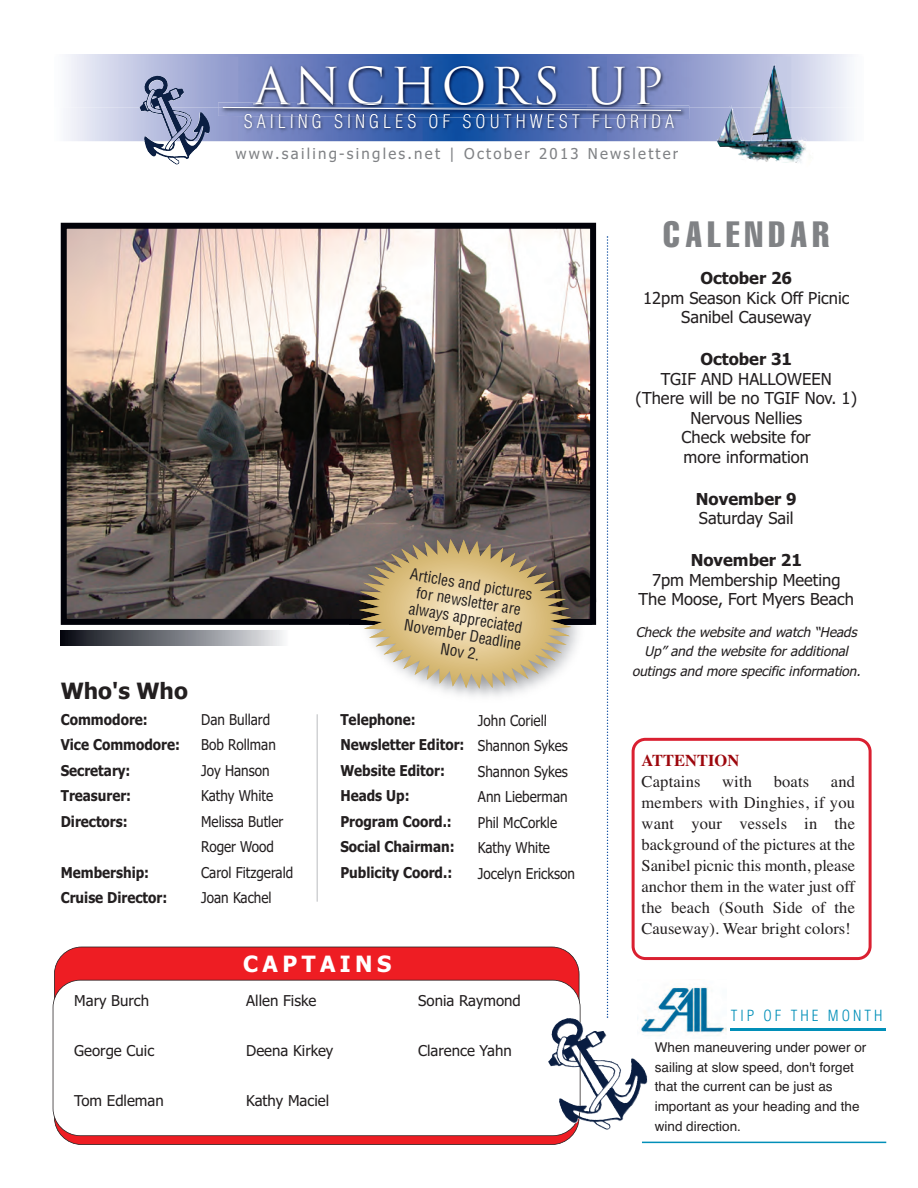
<style>
.page{position:relative;width:918px;height:1188px;background:#fff}
.page>*{position:absolute;margin:0;border:0;box-sizing:border-box;transform-origin:0 0}
.t1{font:49.5px "Trajan";letter-spacing:.1em;color:#fff}
.t2{font:extra-condensed 36px "Helvetica";letter-spacing:.15em;color:#808285}
.t3{font:700 22.5px "Tahoma";letter-spacing:.2em;color:#fff}
.t4{font:700 22.5px "Tahoma";color:#231f20}
.t5{font:300 condensed 18px "Helvetica";letter-spacing:.225em;color:#fff}
.t6{font:16.5px/21px "Times";letter-spacing:.01em;color:#231f20;text-align:justify}
.t7{font:16.5px/19.5px "Tahoma";color:#231f20;text-align:center}
.t8{font:700 16.5px "Tahoma";color:#231f20}
.t9{font:700 16.5px "Times";color:#9d070d}
.t10{font:condensed 15.45px/17.1px "Helvetica";color:#231f20;text-align:center}
.t11{font:700 15px/25.5px "Tahoma";color:#231f20;scale:.9 1}
.t12{font:15px/25.5px "Tahoma";color:#231f20;scale:.9 1}
.t13{font:15px "Tahoma";color:#231f20}
.t14{font:15px "Tahoma";letter-spacing:.15em;color:#808285}
.t15{font:300 condensed 15px "Helvetica";letter-spacing:.2em;color:#018fb8}
.t16{font:13.5px/19.6px "Helvetica";color:#231f20}
.t17{font:italic 13.5px/19.5px "Tahoma";color:#231f20;text-align:center}
</style>
<div class="page">
<svg style="left:607px;top:236px;width:1px;height:782px"></svg>
<img style="left:66px;top:55px;width:786px;height:2px">
<img style="left:68px;top:57px;width:782px;height:86px">
<img style="left:66px;top:107px;width:784px;height:34px">
<img style="left:218px;top:102px;width:471px;height:17px">
<img style="left:253px;top:103px;width:181px;height:2px">
<img style="left:244px;top:114px;width:267px;height:5px">
<svg style="left:222px;top:107px;width:460px;height:4px;background:#7889b1"></svg>
<img style="left:717px;top:105px;width:19px;height:37px">
<img style="left:163px;top:77px;width:37px;height:72px">
<div style="left:54px;top:947px;width:525px;height:198px;background:#ee1d23;border-radius:27px"></div>
<div style="left:54px;top:947px;width:525px;height:198px;border:2px solid #231f20;border-radius:28px"></div>
<div style="left:53px;top:980px;width:527px;height:156px;background:#fff;border-radius:27px"></div>
<div style="left:53px;top:980px;width:528px;height:156px;border:2px solid #231f20;border-radius:28px"></div>
<img style="left:576px;top:1019px;width:56px;height:92px">
<hr style="left:316px;top:714px;width:2px;height:188px;background:#d1d2d4">
<img style="left:68px;top:230px;width:521px;height:388px">
<div style="left:61px;top:223px;width:535px;height:402px;border:6px solid #010209"></div>
<img style="left:61px;top:630px;width:222px;height:16px">
<hr style="left:730px;top:1028px;width:156px;height:3px;background:#018fb8">
<hr style="left:642px;top:1142px;width:244px;height:1px;background:#018fb8">
<img style="left:637px;top:986px;width:90px;height:50px">
<svg style="left:632px;top:738px;width:240px;height:222px"></svg>
<img style="left:596px;top:553px;width:1px;height:49px">
<img style="left:512px;top:714px;width:34px;height:7px">
<img style="left:349px;top:552px;width:247px;height:73px">
<img style="left:350px;top:514px;width:240px;height:105px">
<svg style="left:359px;top:539px;width:212px;height:150px;background:#c7b58f"></svg>
<h1 class="t1" style="left:254px;top:58px;width:411px">ANCHORS UP</h1>
<p class="t5" style="left:244px;top:114px;width:432px">SAILING SINGLES OF SOUTHWEST FLORIDA</p>
<p class="t14" style="left:236px;top:148px;width:444px">www.sailing-singles.net | October 2013 Newsletter</p>
<h3 class="t4" style="left:61px;top:681px;width:129px">Who's Who</h3>
<p class="t11" style="left:61px;top:708px;width:134px">Commodore:<br>Vice Commodore:<br>Secretary:<br>Treasurer:<br>Directors:</p>
<p class="t11" style="left:61px;top:861px;width:120px">Membership:<br>Cruise Director:</p>
<p class="t12" style="left:201px;top:708px;width:104px">Dan Bullard<br>Bob Rollman<br>Joy Hanson<br>Kathy White<br>Melissa Butler<br>Roger Wood<br>Carol Fitzgerald<br>Joan Kachel</p>
<p class="t10" style="left:412px;top:566px;width:125px;rotate:10deg">Articles and pictures for newsletter are always appreciated<br>November Deadline<br>Nov 2.</p>
<p class="t11" style="left:340px;top:708px;width:139px">Telephone:<br>Newsletter Editor:<br>Website Editor:<br>Heads Up:<br>Program Coord.:<br>Social Chairman:<br>Publicity Coord.:</p>
<p class="t12" style="left:478px;top:709px;width:110px">John Coriell<br>Shannon Sykes<br>Shannon Sykes<br>Ann Lieberman<br>Phil McCorkle<br>Kathy White<br>Jocelyn Erickson</p>
<p class="t13" style="left:74px;top:995px;width:76px">Mary Burch</p>
<p class="t13" style="left:74px;top:1044px;width:82px">George Cuic</p>
<p class="t13" style="left:74px;top:1094px;width:91px">Tom Edleman</p>
<h3 class="t3" style="left:243px;top:955px;width:150px">CAPTAINS</h3>
<p class="t13" style="left:246px;top:995px;width:72px">Allen Fiske</p>
<p class="t13" style="left:246px;top:1044px;width:89px">Deena Kirkey</p>
<p class="t13" style="left:246px;top:1094px;width:84px">Kathy Maciel</p>
<p class="t13" style="left:418px;top:995px;width:104px">Sonia Raymond</p>
<p class="t13" style="left:418px;top:1044px;width:95px">Clarence Yahn</p>
<h2 class="t2" style="left:663px;top:221px;width:167px">CALENDAR</h2>
<p class="t8" style="left:700px;top:272px;width:93px">October 26</p>
<p class="t7" style="left:643px;top:290px;width:208px">12pm Season Kick Off Picnic<br>Sanibel Causeway</p>
<p class="t8" style="left:700px;top:353px;width:93px">October 31</p>
<p class="t7" style="left:636px;top:371px;width:223px">TGIF AND HALLOWEEN (There will be no TGIF Nov. 1)<br>Nervous Nellies<br>Check website for<br>more information</p>
<p class="t8" style="left:696px;top:492px;width:102px">November 9</p>
<p class="t7" style="left:699px;top:510px;width:96px">Saturday Sail</p>
<p class="t8" style="left:691px;top:554px;width:113px">November 21</p>
<p class="t7" style="left:639px;top:572px;width:217px">7pm Membership Meeting<br>The Moose, Fort Myers Beach</p>
<p class="t17" style="left:632px;top:623px;width:233px">Check the website and watch “Heads<br>Up” and the website for additional outings and more specific information.</p>
<p class="t9" style="left:642px;top:754px;width:99px">ATTENTION</p>
<p class="t6" style="left:642px;top:772px;width:60px">Captains</p>
<p class="t6" style="left:722px;top:772px;width:31px">with</p>
<p class="t6" style="left:774px;top:772px;width:37px">boats</p>
<p class="t6" style="left:642px;top:772px;width:215px;text-indent:189px">and members with Dinghies, if you want your vessels in the background of the pictures at the Sanibel picnic this month, please anchor them in the water just off the beach (South Side of the Causeway). Wear bright colors!</p>
<p class="t15" style="left:731px;top:1010px;width:153px">TIP OF THE MONTH</p>
<p class="t16" style="left:655px;top:1039px;width:213px">When maneuvering under power or sailing at slow speed, don't forget that the current can be just as important as your heading and the wind direction.</p>
</div>
